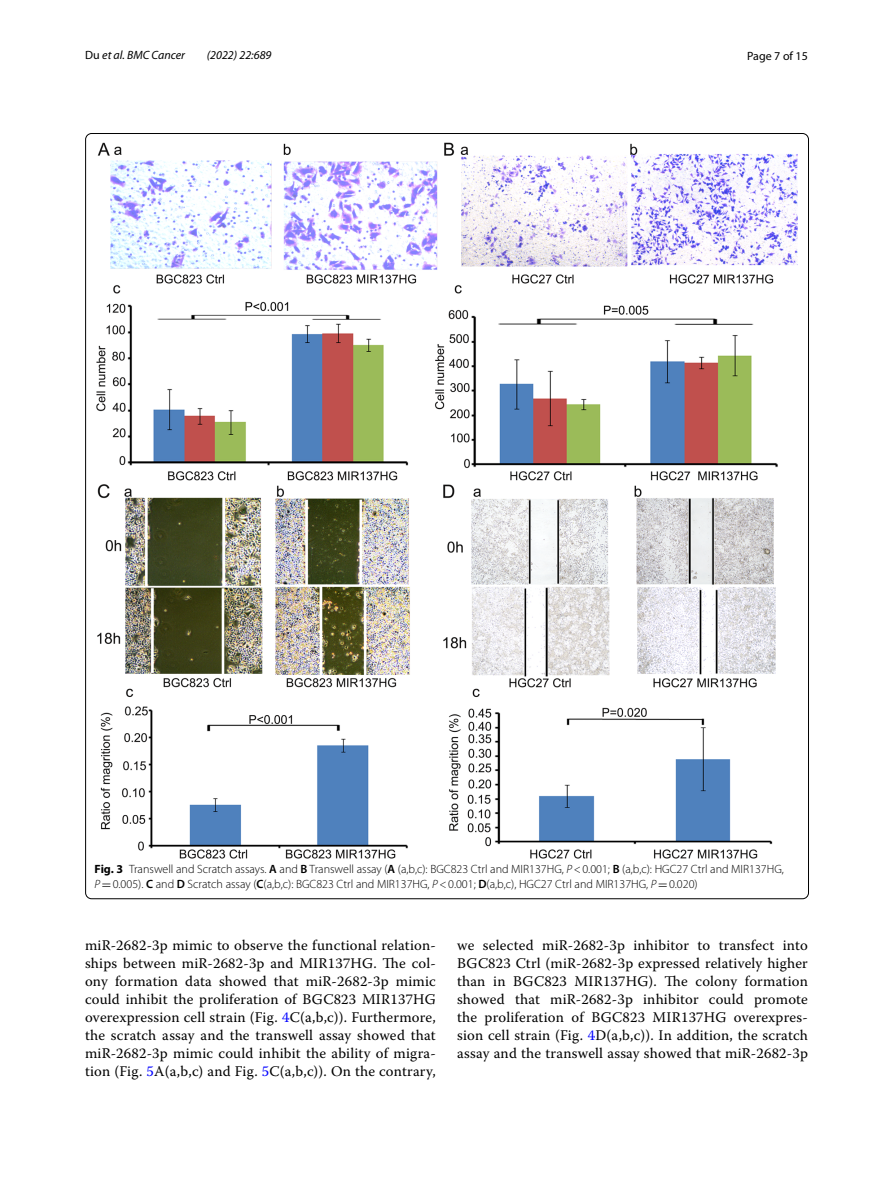
<style>
.page{position:relative;width:893px;height:1187px;background:#fff}
.page>*{position:absolute;margin:0;border:0;box-sizing:border-box;transform-origin:0 0}
.t1{font:14.7px/18px "Warnock Pro";letter-spacing:.015em;color:#000;text-align:justify}
.t2{font:300 12px/15px "Myriad Pro";color:#000}
.t3{font:italic 12px "Myriad Pro";color:#000}
.t4{font:12px "Myriad Pro";color:#000}
.s1{font-style:normal}
.s2{font-weight:700}
.s3{font-weight:600}
.s4{font-style:italic}
.s5{font-family:"MTSY";font-weight:400}
.s6{color:#00f}
</style>
<div class="page">
<img style="left:97px;top:142px;width:700px;height:716px">
<p class="t3" style="left:85px;top:48px;width:101px"><span class="s1">Du</span> et al. BMC Cancer</p>
<p class="t3" style="left:207px;top:48px;width:66px">(2022) 22:689</p>
<p class="t4" style="left:747px;top:48px;width:62px">Page 7 of 15</p>
<p class="t2" style="left:95px;top:862px;width:691px"><span class="s2">Fig. 3</span> Transwell and Scratch assays. <span class="s3">A</span> and <span class="s3">B</span> Transwell assay (<span class="s3">A</span> (a,b,c): BGC823 Ctrl and MIR137HG, <span class="s4">P</span>&lt;0.001; <span class="s3">B</span> (a,b,c): HGC27 Ctrl and MIR137HG,<br><span class="s4">P</span><span class="s5">=</span>0.005). <span class="s3">C</span> and <span class="s3">D</span> Scratch assay (<span class="s3">C</span>(a,b,c): BGC823 Ctrl and MIR137HG, <span class="s4">P</span>&lt;0.001; <span class="s3">D</span>(a,b,c), HGC27 Ctrl and MIR137HG, <span class="s4">P</span><span class="s5">=</span>0.020)</p>
<p class="t1" style="left:85px;top:935px;width:352px">miR-2682-3p mimic to observe the functional relation&shy;ships between miR-2682-3p and MIR137HG. The col&shy;ony formation data showed that miR-2682-3p mimic could inhibit the proliferation of BGC823 MIR137HG overexpression cell strain (Fig. <span class="s6">4</span>C(a,b,c)). Furthermore, the scratch assay and the transwell assay showed that miR-2682-3p mimic could inhibit the ability of migra&shy;tion (Fig. <span class="s6">5</span>A(a,b,c) and Fig. <span class="s6">5</span>C(a,b,c)). On the contrary,</p>
<p class="t1" style="left:457px;top:935px;width:352px">we selected miR-2682-3p inhibitor to transfect into BGC823 Ctrl (miR-2682-3p expressed relatively higher than in BGC823 MIR137HG). The colony formation showed that miR-2682-3p inhibitor could promote the proliferation of BGC823 MIR137HG overexpres&shy;sion cell strain (Fig. <span class="s6">4</span>D(a,b,c)). In addition, the scratch assay and the transwell assay showed that miR-2682-3p</p>
</div>
